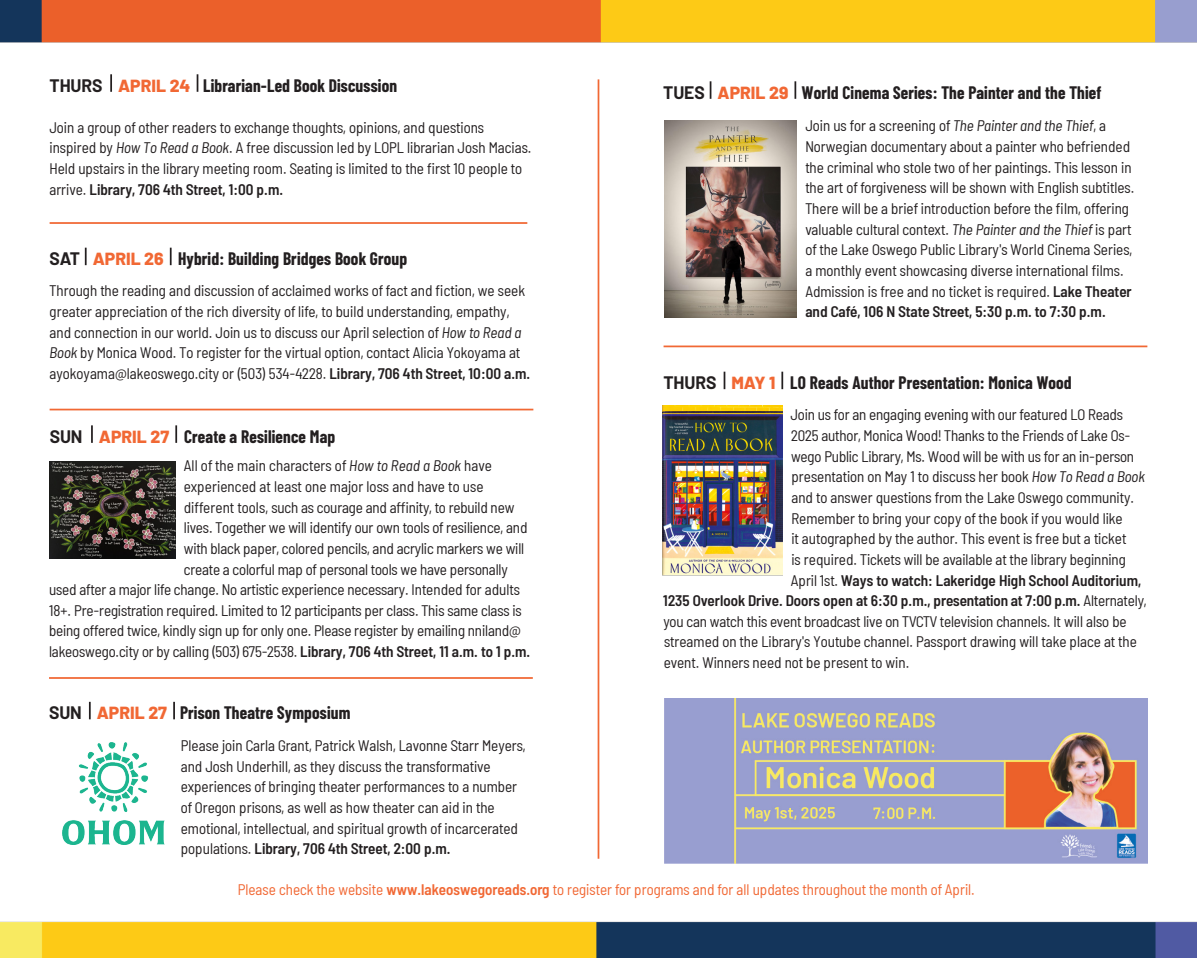
<style>
.page{position:relative;width:1197px;height:958px;background:#fff}
.page>*{position:absolute;margin:0;border:0;box-sizing:border-box;transform-origin:0 0}
.Heading__Event{font:700 17.68px "Barlow Condensed";letter-spacing:.01em;color:#231f20}
.Heading__Day{font:700 17.68px "Barlow";letter-spacing:-.005em;color:#231f20}
.Heading__Date{font:800 17.5px "Barlow";color:#f16834}
.Barlow_8_75__11_79{font:semi-condensed 15.4px/20.7px "Barlow";color:#231f20}
.Barlow_8_75__11_79-2{font:600 semi-condensed 15.4px "Barlow";color:#231f20}
.Barlow_8_75__11_79-3{font:semi-condensed 15.4px "Barlow";color:#f16834}
.s1{font-style:italic}
.s2{font-weight:600}
.s3{font-weight:400}
</style>
<div class="page">
<img style="left:0;top:0;width:1197px;height:958px">
<hr style="left:598px;top:79px;width:1px;height:779px;background:#f16834">
<img style="left:663px;top:405px;width:119px;height:170px">
<svg style="left:724px;top:372px;width:1px;height:17px"></svg>
<svg style="left:781px;top:372px;width:2px;height:17px"></svg>
<img style="left:664px;top:698px;width:483px;height:165px">
<svg style="left:710px;top:81px;width:1px;height:18px"></svg>
<svg style="left:795px;top:81px;width:1px;height:18px"></svg>
<img style="left:665px;top:121px;width:132px;height:197px">
<svg style="left:89px;top:702px;width:2px;height:17px"></svg>
<svg style="left:173px;top:702px;width:2px;height:17px"></svg>
<svg style="left:91px;top:425px;width:2px;height:18px"></svg>
<svg style="left:175px;top:425px;width:2px;height:18px"></svg>
<img style="left:49px;top:461px;width:126px;height:97px">
<svg style="left:85px;top:248px;width:2px;height:17px"></svg>
<svg style="left:170px;top:248px;width:2px;height:17px"></svg>
<hr style="left:50px;top:222px;width:477px;height:2px;background:#f16834">
<svg style="left:110px;top:74px;width:2px;height:18px"></svg>
<svg style="left:197px;top:74px;width:1px;height:18px"></svg>
<img style="left:63px;top:742px;width:102px;height:102px">
<hr style="left:50px;top:409px;width:483px;height:1px;background:#f16834">
<hr style="left:49px;top:677px;width:484px;height:2px;background:#f16834">
<hr style="left:664px;top:345px;width:483px;height:2px;background:#f16834">
<p class="Heading__Day" style="left:50px;top:72px;width:55px">THURS</p>
<p class="Heading__Date" style="left:118px;top:72px;width:74px">APRIL 24</p>
<p class="Heading__Event" style="left:203px;top:73px;width:195px">Librarian-Led Book Discussion</p>
<p class="Barlow_8_75__11_79" style="left:49px;top:116px;width:484px">Join a group of other readers to exchange thoughts, opinions, and questions inspired by <span class="s1">How To Read a Book</span>. A free discussion led by LOPL librarian Josh Macias.<br>Held upstairs in the library meeting room. Seating is limited to the first 10 people to arrive. <span class="s2">Library, 706 4th Street, 1:00 p.m.</span></p>
<p class="Heading__Day" style="left:49px;top:246px;width:32px">SAT</p>
<p class="Heading__Date" style="left:93px;top:246px;width:72px">APRIL 26</p>
<p class="Heading__Event" style="left:178px;top:246px;width:231px">Hybrid: Building Bridges Book Group</p>
<p class="Barlow_8_75__11_79" style="left:50px;top:279px;width:482px">Through the reading and discussion of acclaimed works of fact and fiction, we seek greater appreciation of the rich diversity of life, to build understanding, empathy, and connection in our world. Join us to discuss our April selection of <span class="s1">How to Read a Book</span> by Monica Wood. To register for the virtual option, contact Alicia Yokoyama at ayokoyama@lakeoswego.city or (503) 534-4228. <span class="s2">Library, 706 4th Street, 10:00 a.m.</span></p>
<p class="Heading__Day" style="left:50px;top:423px;width:34px">SUN</p>
<p class="Heading__Date" style="left:99px;top:423px;width:72px">APRIL 27</p>
<p class="Heading__Event" style="left:184px;top:424px;width:153px">Create a Resilience Map</p>
<p class="Barlow_8_75__11_79" style="left:184px;top:454px;width:310px">All of the main characters of <span class="s1">How to Read a Book</span> have</p>
<p class="Barlow_8_75__11_79" style="left:184px;top:475px;width:301px">experienced at least one major loss and have to use</p>
<p class="Barlow_8_75__11_79" style="left:184px;top:495px;width:332px">different tools, such as courage and affinity, to rebuild new</p>
<p class="Barlow_8_75__11_79" style="left:184px;top:516px;width:345px">lives. Together we will identify our own tools of resilience, and</p>
<p class="Barlow_8_75__11_79" style="left:184px;top:537px;width:342px">with black paper, colored pencils, and acrylic markers we will</p>
<p class="Barlow_8_75__11_79" style="left:184px;top:557px;width:326px">create a colorful map of personal tools we have personally</p>
<p class="Barlow_8_75__11_79" style="left:49px;top:578px;width:472px">used after a major life change. No artistic experience necessary. Intended for adults</p>
<p class="Barlow_8_75__11_79" style="left:49px;top:599px;width:474px">18+. Pre-registration required. Limited to 12 participants per class. This same class is</p>
<p class="Barlow_8_75__11_79" style="left:49px;top:619px;width:473px">being offered twice, kindly sign up for only one. Please register by emailing nniland@</p>
<p class="Barlow_8_75__11_79" style="left:49px;top:640px;width:483px">lakeoswego.city or by calling (503) 675-2538. <span class="s2">Library, 706 4th Street, 11 a.m. to 1 p.m.</span></p>
<p class="Heading__Day" style="left:49px;top:700px;width:34px">SUN</p>
<p class="Heading__Date" style="left:97px;top:700px;width:72px">APRIL 27</p>
<p class="Heading__Event" style="left:180px;top:700px;width:172px">Prison Theatre Symposium</p>
<p class="Barlow_8_75__11_79" style="left:181px;top:734px;width:346px">Please join Carla Grant, Patrick Walsh, Lavonne Starr Meyers, and Josh Underhill, as they discuss the transformative experiences of bringing theater performances to a number of Oregon prisons, as well as how theater can aid in the emotional, intellectual, and spiritual growth of incarcerated populations. <span class="s2">Library, 706 4th Street, 2:00 p.m.</span></p>
<p class="Heading__Day" style="left:663px;top:79px;width:43px">TUES</p>
<p class="Heading__Date" style="left:718px;top:79px;width:72px">APRIL 29</p>
<p class="Heading__Event" style="left:802px;top:80px;width:301px">World Cinema Series: The Painter and the Thief</p>
<p class="Barlow_8_75__11_79" style="left:805px;top:114px;width:331px">Join us for a screening of <span class="s1">The Painter and the Thief</span>, a Norwegian documentary about a painter who befriended the criminal who stole two of her paintings. This lesson in the art of forgiveness will be shown with English subtitles.<br>There will be a brief introduction before the film, offering valuable cultural context. <span class="s1">The Painter and the Thief</span> is part of the Lake Oswego Public Library's World Cinema Series, a monthly event showcasing diverse international films.<br>Admission is free and no ticket is required. <span class="s2">Lake Theater and Café, 106 N State Street, 5:30 p.m. to 7:30 p.m.</span></p>
<p class="Heading__Day" style="left:663px;top:370px;width:55px">THURS</p>
<p class="Heading__Date" style="left:732px;top:370px;width:45px">MAY 1</p>
<p class="Heading__Event" style="left:790px;top:370px;width:283px">LO Reads Author Presentation: Monica Wood</p>
<p class="Barlow_8_75__11_79" style="left:791px;top:403px;width:334px">Join us for an engaging evening with our featured LO Reads</p>
<p class="Barlow_8_75__11_79" style="left:791px;top:424px;width:341px">2025 author, Monica Wood! Thanks to the Friends of Lake Os-</p>
<p class="Barlow_8_75__11_79" style="left:791px;top:445px;width:345px">wego Public Library, Ms. Wood will be with us for an in-person</p>
<p class="Barlow_8_75__11_79" style="left:791px;top:465px;width:355px">presentation on May 1 to discuss her book <span class="s1">How To Read a Book</span></p>
<p class="Barlow_8_75__11_79" style="left:791px;top:486px;width:344px">and to answer questions from the Lake Oswego community.</p>
<p class="Barlow_8_75__11_79" style="left:791px;top:506px;width:333px">Remember to bring your copy of the book if you would like</p>
<p class="Barlow_8_75__11_79" style="left:791px;top:527px;width:336px">it autographed by the author. This event is free but a ticket</p>
<p class="Barlow_8_75__11_79" style="left:791px;top:548px;width:336px">is required. Tickets will be available at the library beginning</p>
<p class="Barlow_8_75__11_79-2" style="left:791px;top:569px;width:352px"><span class="s3">April 1st.</span> Ways to watch: Lakeridge High School Auditorium,</p>
<p class="Barlow_8_75__11_79-2" style="left:663px;top:589px;width:485px">1235 Overlook Drive. Doors open at 6:30 p.m., presentation at 7:00 p.m. <span class="s3">Alternately,</span></p>
<p class="Barlow_8_75__11_79" style="left:663px;top:610px;width:465px">you can watch this event broadcast live on TVCTV television channels. It will also be</p>
<p class="Barlow_8_75__11_79" style="left:664px;top:630px;width:474px">streamed on the Library's Youtube channel. Passport drawing will take place at the</p>
<p class="Barlow_8_75__11_79" style="left:664px;top:651px;width:247px">event. Winners need not be present to win.</p>
<p class="Barlow_8_75__11_79-3" style="left:238px;top:878px;width:739px">Please check the website <span class="s2">www.lakeoswegoreads.org</span> to register for programs and for all updates throughout the month of April.</p>
</div>
